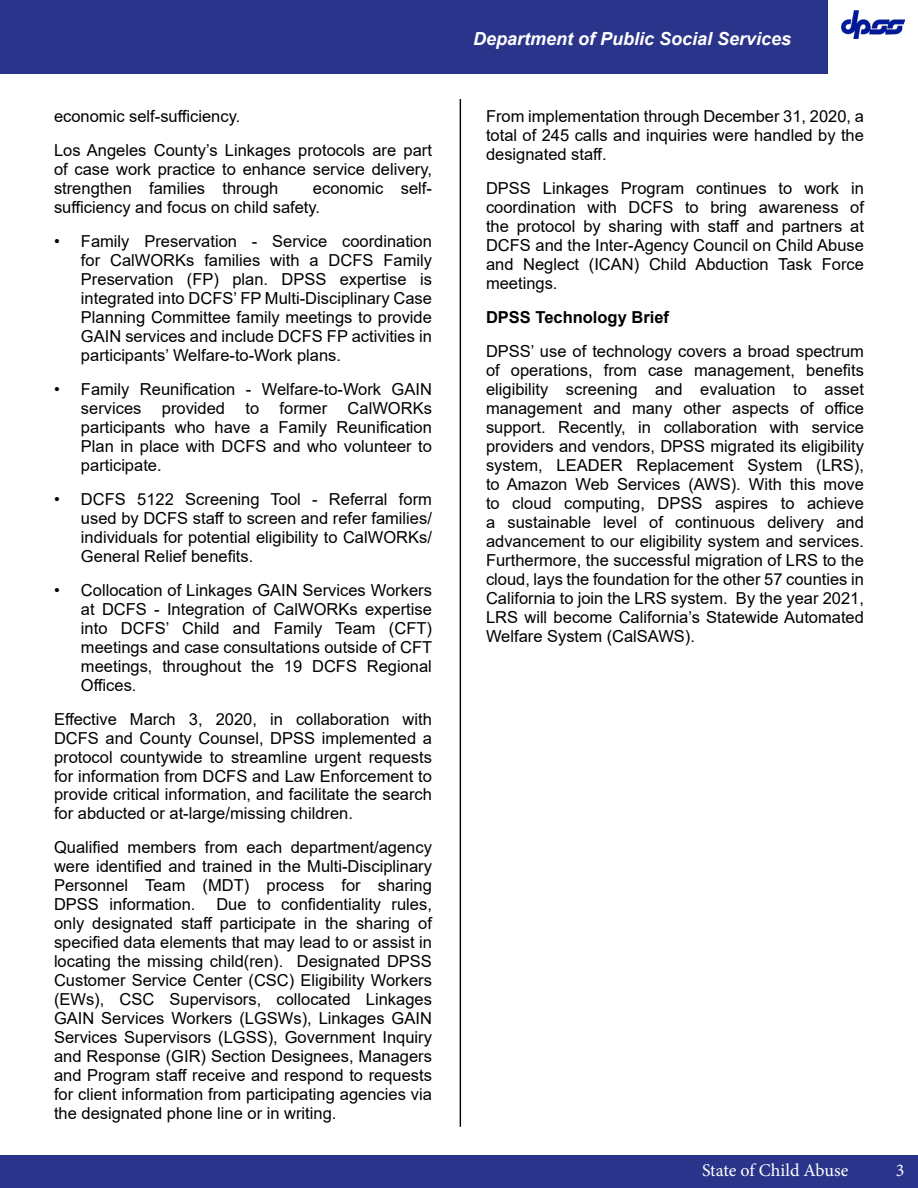
<style>
.page{position:relative;width:918px;height:1188px;background:#fff}
.page>*{position:absolute;margin:0;border:0;box-sizing:border-box;transform-origin:0 0}
.t1{font:italic 700 18px "Arial";color:#fff}
.t2{font:18px "Minion Pro";letter-spacing:-.005em;color:#fff}
.t3{font:16.5px/18.9px "Arial";color:#000;text-align:justify}
.t4{font:700 16.5px "Arial";color:#000}
</style>
<div class="page">
<div style="left:0;top:1156px;width:918px;height:32px;background:#2a348b"></div>
<div style="left:0;top:0;width:827px;height:74px;background:#2a348b"></div>
<hr style="left:460px;top:99px;width:1px;height:1028px;background:#000">
<img style="left:842px;top:11px;width:63px;height:28px">
<p class="t3" style="left:54px;top:99px;width:379px;line-height:33.9px">economic self-sufficiency.<br>Los Angeles County’s Linkages protocols are part</p>
<p class="t3" style="left:54px;top:160px;width:380px">of case work practice to enhance service delivery, strengthen families through</p>
<p class="t3" style="left:54px;top:179px;width:379px;text-indent:259px">economic self&shy;sufficiency and focus on child safety.</p>
<p class="t3" style="left:81px;top:232px;width:352px;text-indent:-27px">• Family Preservation - Service coordination for CalWORKs families with a DCFS Family Preservation (FP) plan. DPSS expertise is integrated into DCFS’ FP Multi-Disciplinary Case Planning Committee family meetings to provide GAIN services and include DCFS FP activities in participants’ Welfare-to-Work plans.</p>
<p class="t3" style="left:81px;top:380px;width:353px;text-indent:-27px">• Family Reunification - Welfare-to-Work GAIN services provided to former CalWORKs participants who have a Family Reunification Plan in place with DCFS and who volunteer to participate.</p>
<p class="t3" style="left:81px;top:489px;width:352px;text-indent:-27px">• DCFS 5122 Screening Tool - Referral form used by DCFS staff to screen and refer families/ individuals for potential eligibility to CalWORKs/ General Relief benefits.</p>
<p class="t3" style="left:81px;top:580px;width:353px;text-indent:-27px">• Collocation of Linkages GAIN Services Workers at DCFS - Integration of CalWORKs expertise into DCFS’ Child and Family Team (CFT) meetings and case consultations outside of CFT meetings, throughout the 19 DCFS Regional Offices.</p>
<p class="t3" style="left:54px;top:709px;width:380px">Effective March 3, 2020, in collaboration with DCFS and County Counsel, DPSS implemented a protocol countywide to streamline urgent requests for information from DCFS and Law Enforcement to provide critical information, and facilitate the search for abducted or at-large/missing children.</p>
<p class="t3" style="left:54px;top:838px;width:379px">Qualified members from each department/agency were identified and trained in the Multi-Disciplinary Personnel Team (MDT) process for sharing DPSS information.</p>
<p class="t3" style="left:54px;top:895px;width:379px;text-indent:162px">Due to confidentiality rules, only designated staff participate in the sharing of specified data elements that may lead to or assist in locating the missing child(ren). Designated DPSS Customer Service Center (CSC) Eligibility Workers (EWs), CSC Supervisors, collocated Linkages GAIN Services Workers (LGSWs), Linkages GAIN Services Supervisors (LGSS), Government Inquiry and Response (GIR) Section Designees, Managers and Program staff receive and respond to requests for client information from participating agencies via the designated phone line or in writing.</p>
<p class="t1" style="left:473px;top:26px;width:320px">Department of Public Social Services</p>
<p class="t3" style="left:486px;top:107px;width:379px">From implementation through December 31, 2020, a total of 245 calls and inquiries were handled by the designated staff.</p>
<p class="t3" style="left:486px;top:179px;width:380px">DPSS Linkages Program continues to work in coordination with DCFS to bring awareness of the protocol by sharing with staff and partners at DCFS and the Inter-Agency Council on Child Abuse and Neglect (ICAN) Child Abduction Task Force meetings.</p>
<p class="t4" style="left:486px;top:306px;width:185px">DPSS Technology Brief</p>
<p class="t3" style="left:486px;top:342px;width:380px">DPSS’ use of technology covers a broad spectrum of operations, from case management, benefits eligibility screening and evaluation to asset management and many other aspects of office support. Recently, in collaboration with service providers and vendors, DPSS migrated its eligibility system, LEADER Replacement System (LRS), to Amazon Web Services (AWS). With this move to cloud computing, DPSS aspires to achieve a sustainable level of continuous delivery and advancement to our eligibility system and services.<br>Furthermore, the successful migration of LRS to the cloud, lays the foundation for the other 57 counties in California to join the LRS system. By the year 2021, LRS will become California’s Statewide Automated Welfare System (CalSAWS).</p>
<p class="t2" style="left:702px;top:1159px;width:148px">State of Child Abuse</p>
<p class="t2" style="left:896px;top:1159px;width:10px">3</p>
</div>
